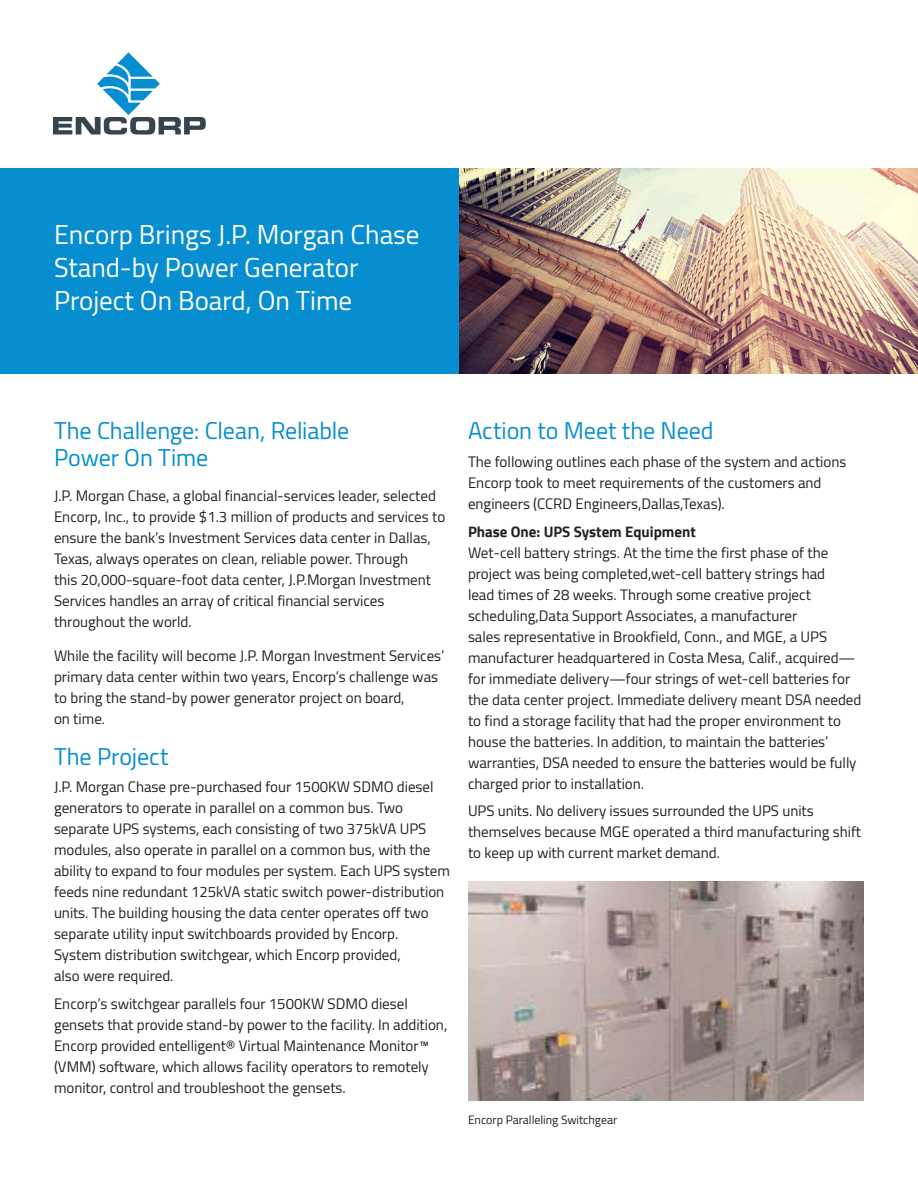
<style>
.page{position:relative;width:918px;height:1188px;background:#fff}
.page>*{position:absolute;margin:0;border:0;box-sizing:border-box;transform-origin:0 0}
.body{font:27px/33px "Cairo";color:#fff}
.body-2{font:24px/27px "Cairo";letter-spacing:-.005em;color:#068ed0}
.body-3{font:15px/21px "Cairo";color:#231f20}
.t1{font:12px "Cairo";color:#231f20}
.s1{font-weight:700}
</style>
<div class="page">
<div style="left:0;top:169px;width:918px;height:205px;background:#068ed0"></div>
<svg style="left:53px;top:52px;width:153px;height:83px"></svg>
<img style="left:468px;top:881px;width:396px;height:220px">
<img style="left:459px;top:169px;width:459px;height:205px">
<p class="body" style="left:54px;top:217px;width:367px">Encorp Brings J.P. Morgan Chase<br>Stand-by Power Generator<br>Project On Board, On Time</p>
<p class="body-2" style="left:54px;top:417px;width:297px">The Challenge: Clean, Reliable<br>Power On Time</p>
<p class="body-3" style="left:54px;top:485px;width:393px">J.P. Morgan Chase, a global financial-services leader, selected Encorp, Inc., to provide $1.3 million of products and services to ensure the bank’s Investment Services data center in Dallas, Texas, always operates on clean, reliable power. Through<br>this 20,000-square-foot data center, J.P.Morgan Investment Services handles an array of critical financial services throughout the world.</p>
<p class="body-3" style="left:54px;top:645px;width:392px">While the facility will become J.P. Morgan Investment Services’ primary data center within two years, Encorp’s challenge was to bring the stand-by power generator project on board,<br>on time.</p>
<p class="body-2" style="left:54px;top:742px;width:116px">The Project</p>
<p class="body-3" style="left:54px;top:776px;width:397px">J.P. Morgan Chase pre-purchased four 1500KW SDMO diesel generators to operate in parallel on a common bus. Two separate UPS systems, each consisting of two 375kVA UPS modules, also operate in parallel on a common bus, with the ability to expand to four modules per system. Each UPS system feeds nine redundant 125kVA static switch power-distribution units. The building housing the data center operates off two separate utility input switchboards provided by Encorp.<br>System distribution switchgear, which Encorp provided,<br>also were required.</p>
<p class="body-3" style="left:54px;top:993px;width:395px">Encorp’s switchgear parallels four 1500KW SDMO diesel gensets that provide stand-by power to the facility. In addition, Encorp provided entelligent® Virtual Maintenance Monitor™ (VMM) software, which allows facility operators to remotely monitor, control and troubleshoot the gensets.</p>
<p class="body-2" style="left:468px;top:417px;width:247px">Action to Meet the Need</p>
<p class="body-3" style="left:468px;top:451px;width:380px">The following outlines each phase of the system and actions<br>Encorp took to meet requirements of the customers and engineers (CCRD Engineers,Dallas,Texas).</p>
<p class="body-3" style="left:468px;top:521px;width:395px"><span class="s1">Phase One: UPS System Equipment<br></span>Wet-cell battery strings. At the time the first phase of the project was being completed,wet-cell battery strings had<br>lead times of 28 weeks. Through some creative project scheduling,Data Support Associates, a manufacturer<br>sales representative in Brookfield, Conn., and MGE, a UPS manufacturer headquartered in Costa Mesa, Calif., acquired— for immediate delivery—four strings of wet-cell batteries for the data center project. Immediate delivery meant DSA needed to find a storage facility that had the proper environment to house the batteries. In addition, to maintain the batteries’ warranties, DSA needed to ensure the batteries would be fully charged prior to installation.</p>
<p class="body-3" style="left:468px;top:800px;width:395px">UPS units. No delivery issues surrounded the UPS units themselves because MGE operated a third manufacturing shift to keep up with current market demand.</p>
<p class="t1" style="left:468px;top:1110px;width:151px">Encorp Paralleling Switchgear</p>
</div>
